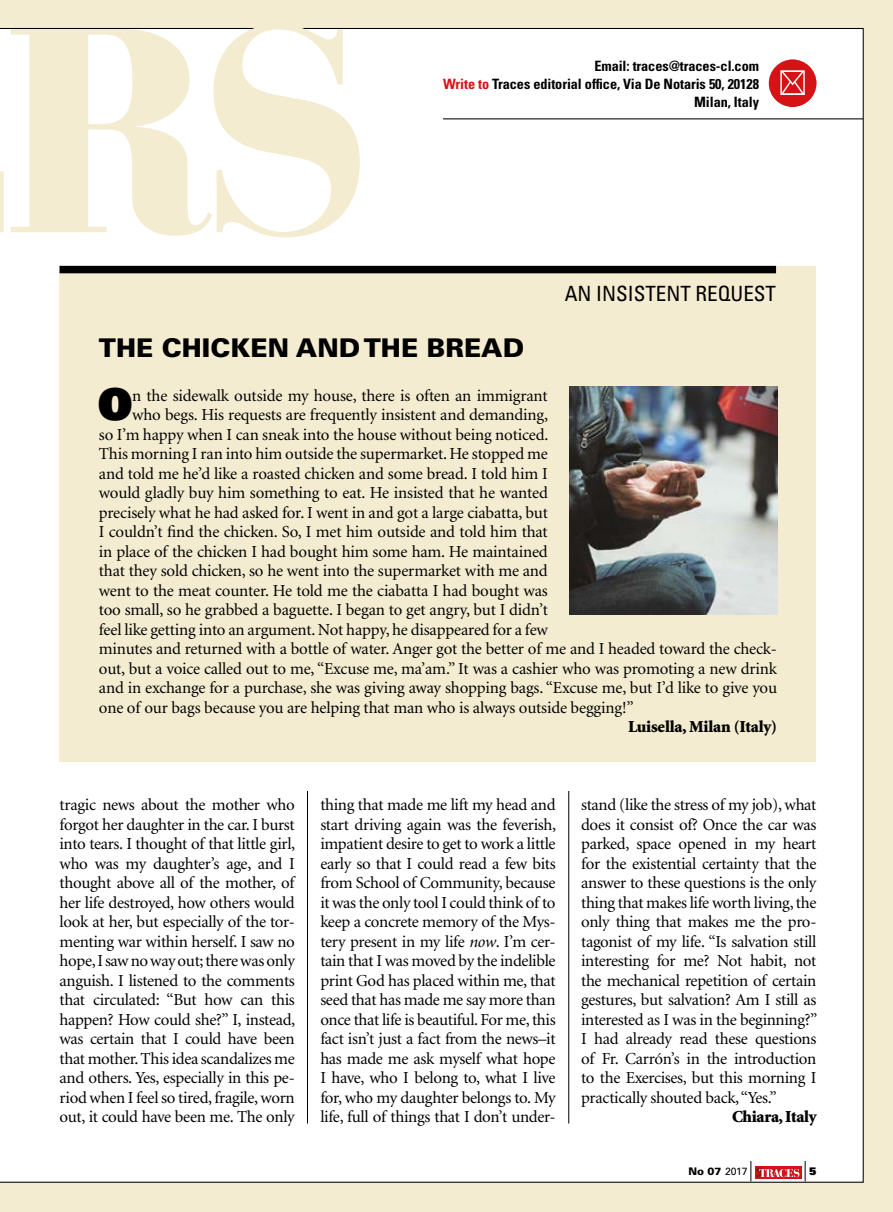
<style>
.page{position:relative;width:893px;height:1212px;background:#f4ecd0}
.page>*{position:absolute;margin:0;border:0;box-sizing:border-box;transform-origin:0 0}
.t1{font:900 43.8px "Univers";color:#000}
.t2{font:900 25.8px "Univers";color:#000}
.t3{font:condensed 21px "Univers";color:#000}
.t4{font:16.8px/19.5px "Minion";letter-spacing:-.01em;color:#000;text-align:justify}
.t5{font:900 16.8px "Minion";letter-spacing:-.01em;color:#000}
.t6{font:700 condensed 14.25px/18px "Univers";letter-spacing:-.005em;color:#000;text-align:right}
.t7{font:900 10.5px "Univers";color:#000}
.t8{font:900 10.5px "Univers";color:#000}
.s1{color:#d51317}
.s2{font-style:italic}
.s3{font-weight:400}
</style>
<div class="page">
<div style="left:0;top:28px;width:864px;height:1155px;background:#fff"></div>
<svg style="left:799px;top:1166px;width:2px;height:12px"></svg>
<svg style="left:751px;top:1161px;width:48px;height:20px"></svg>
<svg style="left:805px;top:1161px;width:1px;height:20px"></svg>
<div style="left:60px;top:266px;width:756px;height:495px;background:#f4ecd0"></div>
<svg style="left:769px;top:60px;width:47px;height:47px;background:#e15a5d"></svg>
<hr style="left:443px;top:118px;width:420px;height:1px;background:#000">
<svg style="left:0;top:28px;width:360px;height:209px"></svg>
<hr style="left:307px;top:791px;width:1px;height:332px;background:#000">
<hr style="left:568px;top:791px;width:1px;height:332px;background:#000">
<div style="left:60px;top:266px;width:716px;height:7px;background:#000"></div>
<img style="left:569px;top:387px;width:208px;height:227px">
<p class="t6" style="left:443px;top:57px;width:317px">Email: traces@traces-cl.com<br><span class="s1">Write to</span> Traces editorial office, Via De Notaris 50, 20128<br>Milan, Italy</p>
<h2 class="t2" style="left:99px;top:331px;width:427px">THE CHICKEN AND THE BREAD</h2>
<p class="t3" style="left:565px;top:280px;width:213px">AN INSISTENT REQUEST</p>
<h1 class="t1" style="left:98px;top:376px;width:36px">O</h1>
<p class="t4" style="left:132px;top:386px;width:417px">n the sidewalk outside my house, there is often an immigrant</p>
<p class="t4" style="left:132px;top:406px;width:418px">who begs. His requests are frequently insistent and demanding,</p>
<p class="t4" style="left:99px;top:425px;width:451px">so I’m happy when I can sneak into the house without being noticed.</p>
<p class="t4" style="left:99px;top:445px;width:450px">This morning I ran into him outside the supermarket. He stopped me</p>
<p class="t4" style="left:99px;top:464px;width:450px">and told me he’d like a roasted chicken and some bread. I told him I</p>
<p class="t4" style="left:99px;top:484px;width:450px">would gladly buy him something to eat. He insisted that he wanted</p>
<p class="t4" style="left:99px;top:503px;width:450px">precisely what he had asked for. I went in and got a large ciabatta, but</p>
<p class="t4" style="left:99px;top:523px;width:450px">I couldn’t find the chicken. So, I met him outside and told him that</p>
<p class="t4" style="left:99px;top:542px;width:450px">in place of the chicken I had bought him some ham. He maintained</p>
<p class="t4" style="left:99px;top:562px;width:450px">that they sold chicken, so he went into the supermarket with me and</p>
<p class="t4" style="left:99px;top:581px;width:450px">went to the meat counter. He told me the ciabatta I had bought was</p>
<p class="t4" style="left:99px;top:601px;width:450px">too small, so he grabbed a baguette. I began to get angry, but I didn’t</p>
<p class="t4" style="left:99px;top:620px;width:451px">feel like getting into an argument. Not happy, he disappeared for a few</p>
<p class="t4" style="left:99px;top:640px;width:680px">minutes and returned with a bottle of water. Anger got the better of me and I headed toward the check-</p>
<p class="t4" style="left:99px;top:659px;width:680px">out, but a voice called out to me, “Excuse me, ma’am.” It was a cashier who was promoting a new drink</p>
<p class="t4" style="left:99px;top:679px;width:680px">and in exchange for a purchase, she was giving away shopping bags. “Excuse me, but I’d like to give you</p>
<p class="t4" style="left:99px;top:698px;width:536px">one of our bags because you are helping that man who is always outside begging!”</p>
<p class="t5" style="left:628px;top:718px;width:150px">Luisella, Milan (Italy)</p>
<p class="t4" style="left:60px;top:796px;width:237px">tragic news about the mother who forgot her daughter in the car. I burst into tears. I thought of that little girl, who was my daughter’s age, and I thought above all of the mother, of her life destroyed, how others would look at her, but especially of the tor&shy;menting war within herself. I saw no hope, I saw no way out; there was only anguish. I listened to the comments that circulated: “But how can this happen? How could she?” I, instead, was certain that I could have been that mother. This idea scandalizes me and others. Yes, especially in this pe&shy;riod when I feel so tired, fragile, worn out, it could have been me. The only</p>
<p class="t4" style="left:320px;top:796px;width:237px">thing that made me lift my head and start driving again was the feverish, impatient desire to get to work a little early so that I could read a few bits from School of Community, because it was the only tool I could think of to keep a concrete memory of the Mys&shy;tery present in my life <span class="s2">now</span>. I’m cer&shy;tain that I was moved by the indelible print God has placed within me, that seed that has made me say more than once that life is beautiful. For me, this fact isn’t just a fact from the news–it has made me ask myself what hope I have, who I belong to, what I live for, who my daughter belongs to. My life, full of things that I don’t under-</p>
<p class="t4" style="left:581px;top:796px;width:238px">stand (like the stress of my job), what does it consist of? Once the car was parked, space opened in my heart for the existential certainty that the answer to these questions is the only thing that makes life worth living, the only thing that makes me the pro&shy;tagonist of my life. “Is salvation still interesting for me? Not habit, not the mechanical repetition of certain gestures, but salvation? Am I still as interested as I was in the beginning?” I had already read these questions of Fr. Carrón’s in the introduction to the Exercises, but this morning I practically shouted back, “Yes.”</p>
<p class="t5" style="left:732px;top:1108px;width:86px">Chiara, Italy</p>
<p class="t7" style="left:688px;top:1165px;width:61px">No 07 <span class="s3">2017</span></p>
<p class="t8" style="left:809px;top:1165px;width:9px">5</p>
</div>
